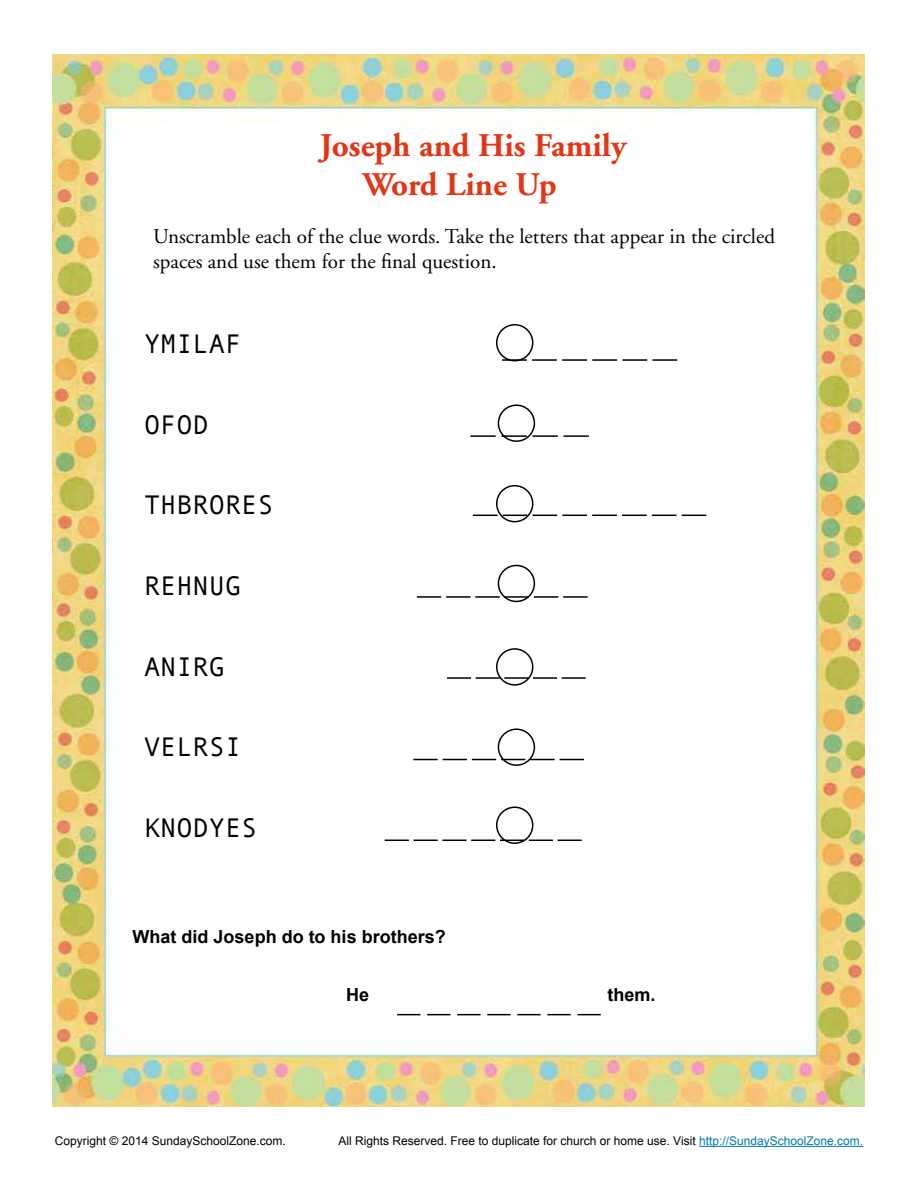
<style>
.page{position:relative;width:918px;height:1188px;background:#fff}
.page>*{position:absolute;margin:0;border:0;box-sizing:border-box;transform-origin:0 0}
.t1{font:700 33px/39.6px "Adobe Garamond";color:#e43516}
.t2{font:27px "Andale Mono";color:#000}
.t3{font:21px/25.2px "Adobe Garamond";color:#000}
.t4{font:700 18px "Arial";color:#000}
.t5{font:12px "Arial";color:#000}
.s1{color:#0079ac}
</style>
<div class="page">
<hr style="left:699px;top:1146px;width:164px;height:1px;background:#0079ac">
<img style="left:53px;top:54px;width:811px;height:1053px">
<svg style="left:502px;top:359px;width:175px;height:2px"></svg>
<svg style="left:473px;top:515px;width:233px;height:1px"></svg>
<svg style="left:417px;top:596px;width:171px;height:2px"></svg>
<svg style="left:447px;top:677px;width:139px;height:2px"></svg>
<svg style="left:413px;top:759px;width:171px;height:1px"></svg>
<svg style="left:470px;top:435px;width:119px;height:2px"></svg>
<svg style="left:385px;top:840px;width:197px;height:1px"></svg>
<svg style="left:397px;top:1014px;width:204px;height:1px"></svg>
<div style="left:496px;top:324px;width:37px;height:37px;border:2px solid #000;border-radius:50%"></div>
<div style="left:498px;top:404px;width:37px;height:38px;border:2px solid #000;border-radius:50%"></div>
<div style="left:496px;top:485px;width:37px;height:37px;border:2px solid #000;border-radius:50%"></div>
<div style="left:498px;top:565px;width:37px;height:37px;border:2px solid #000;border-radius:50%"></div>
<div style="left:496px;top:648px;width:37px;height:38px;border:2px solid #000;border-radius:50%"></div>
<div style="left:496px;top:807px;width:37px;height:37px;border:2px solid #000;border-radius:50%"></div>
<div style="left:498px;top:728px;width:37px;height:38px;border:2px solid #000;border-radius:50%"></div>
<h1 class="t1" style="left:363px;top:128px;width:265px;text-indent:-43px">Joseph and His Family<br>Word Line Up</h1>
<h3 class="t3" style="left:153px;top:226px;width:623px">Unscramble each of the clue words. Take the letters that appear in the circled spaces and use them for the final question.</h3>
<h2 class="t2" style="left:144px;top:328px;width:99px">YMILAF</h2>
<h2 class="t2" style="left:144px;top:409px;width:66px">OFOD</h2>
<h2 class="t2" style="left:144px;top:489px;width:131px">THBRORES</h2>
<h2 class="t2" style="left:144px;top:570px;width:99px">REHNUG</h2>
<h2 class="t2" style="left:144px;top:651px;width:82px">ANIRG</h2>
<h2 class="t2" style="left:144px;top:731px;width:99px">VELRSI</h2>
<h2 class="t2" style="left:144px;top:812px;width:115px">KNODYES</h2>
<h3 class="t4" style="left:133px;top:930px;width:315px">What did Joseph do to his brothers?</h3>
<h3 class="t4" style="left:346px;top:988px;width:25px">He</h3>
<h3 class="t4" style="left:607px;top:988px;width:50px">them.</h3>
<p class="t5" style="left:55px;top:1136px;width:232px">Copyright © 2014 SundaySchoolZone.com.</p>
<p class="t5" style="left:338px;top:1136px;width:526px">All Rights Reserved. Free to duplicate for church or home use. Visit <span class="s1">http://SundaySchoolZone.com.</span></p>
</div>
